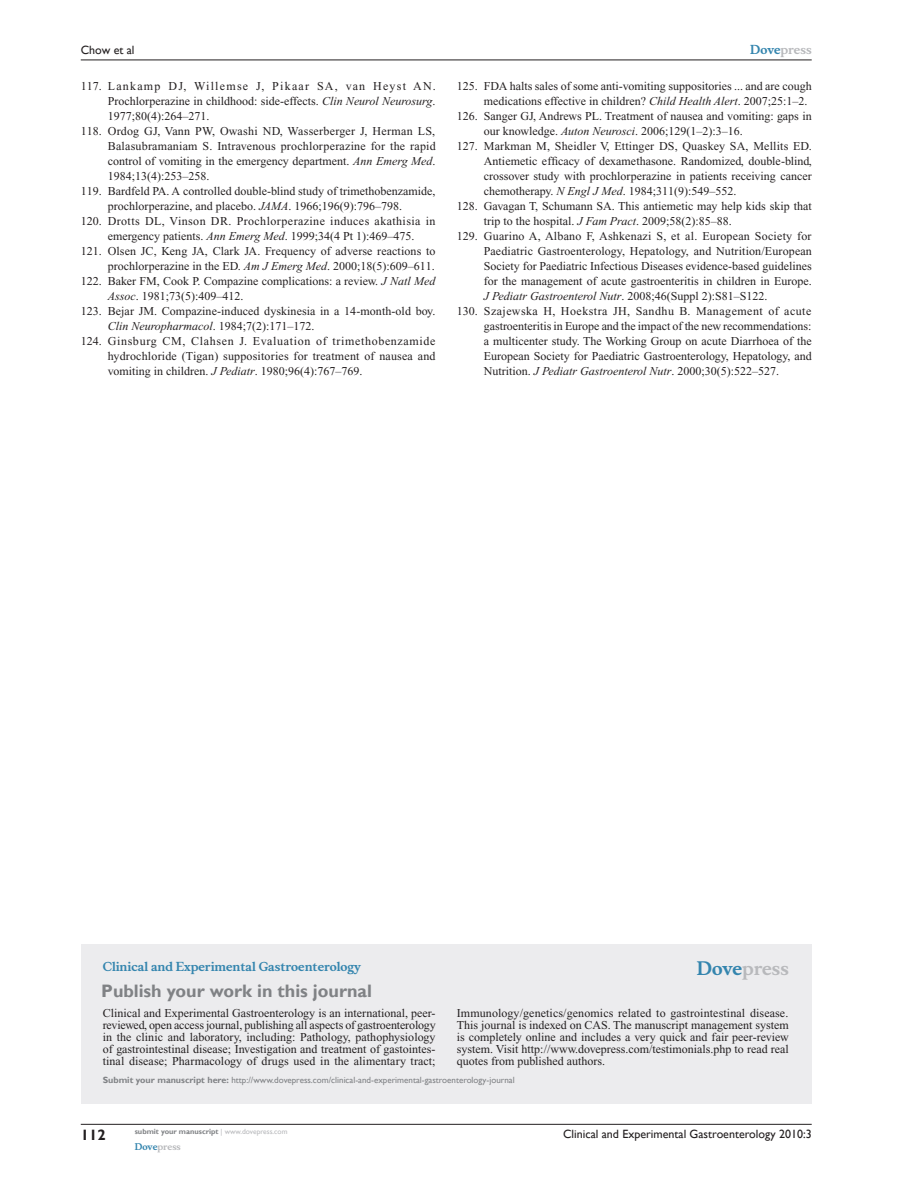
<style>
.page{position:relative;width:918px;height:1188px;background:#fff}
.page>*{position:absolute;margin:0;border:0;box-sizing:border-box;transform-origin:0 0}
.t1{font:700 18px "Gill Sans";color:#808285}
.t2{font:700 18px "Musee";color:#b8b9bc}
.t3{font:700 15px "Gill Sans";color:#231f20}
.t4{font:12px/12px "Times New Roman";color:#231f20;text-align:justify}
.t5{font:12px "Times New Roman";letter-spacing:.02em;color:#231f20}
.t6{font:12px "Times New Roman";letter-spacing:.035em;color:#231f20}
.t7{font:12px "Gill Sans";color:#231f20}
.t8{font:12px "Times New Roman";letter-spacing:.055em;color:#231f20}
.t9{font:12px "Times New Roman";letter-spacing:.04em;color:#231f20}
.t10{font:12px "Times New Roman";letter-spacing:.105em;color:#231f20}
.t11{font:700 12px "Musee";color:#3485ae}
.t12{font:700 12px "Musee";color:#b8b9bc}
.t13{font:9px "Gill Sans";color:#808285}
.t14{font:700 9px "Musee";color:#b8b9bc}
.t15{font:700 7.5px "Gill Sans";color:#808285}
.s1{font-style:italic}
.s2{color:#3485ae}
.s3{font-weight:700}
.s4{font-weight:400;color:#b8b9bc}
</style>
<div class="page">
<div style="left:81px;top:944px;width:731px;height:159px;background:#ececee"></div>
<hr style="left:81px;top:1124px;width:731px;height:1px;background:#231f20">
<hr style="left:81px;top:60px;width:731px;height:1px;background:#231f20">
<p class="t7" style="left:81px;top:43px;width:55px">Chow et al</p>
<p class="t10" style="left:81px;top:80px;width:357px">117. Lankamp DJ, Willemse J, Pikaar SA, van Heyst AN.</p>
<p class="t4" style="left:108px;top:95px;width:329px">Prochlorperazine in childhood: side-effects. <span class="s1">Clin Neurol Neurosurg</span>.</p>
<p class="t4" style="left:108px;top:110px;width:103px">1977;80(4):264–271.</p>
<p class="t5" style="left:81px;top:125px;width:356px">118. Ordog GJ, Vann PW, Owashi ND, Wasserberger J, Herman LS,</p>
<p class="t5" style="left:108px;top:140px;width:330px">Balasubramaniam S. Intravenous prochlorperazine for the rapid</p>
<p class="t4" style="left:108px;top:155px;width:329px">control of vomiting in the emergency department. <span class="s1">Ann Emerg Med</span>.</p>
<p class="t4" style="left:108px;top:170px;width:103px">1984;13(4):253–258.</p>
<p class="t4" style="left:81px;top:185px;width:356px">119. Bardfeld PA. A controlled double-blind study of trimethobenzamide,</p>
<p class="t4" style="left:108px;top:200px;width:296px">prochlorperazine, and placebo. <span class="s1">JAMA</span>. 1966;196(9):796–798.</p>
<p class="t6" style="left:81px;top:215px;width:356px">120. Drotts DL, Vinson DR. Prochlorperazine induces akathisia in</p>
<p class="t4" style="left:108px;top:230px;width:308px">emergency patients. <span class="s1">Ann Emerg Med</span>. 1999;34(4 Pt 1):469–475.</p>
<p class="t4" style="left:81px;top:245px;width:356px">121. Olsen JC, Keng JA, Clark JA. Frequency of adverse reactions to</p>
<p class="t4" style="left:108px;top:260px;width:328px">prochlorperazine in the ED. <span class="s1">Am J Emerg Med</span>. 2000;18(5):609–611.</p>
<p class="t4" style="left:81px;top:275px;width:356px">122. Baker FM, Cook P. Compazine complications: a review. <span class="s1">J Natl Med</span></p>
<p class="t4" style="left:108px;top:290px;width:137px"><span class="s1">Assoc</span>. 1981;73(5):409–412.</p>
<p class="t4" style="left:81px;top:305px;width:356px">123. Bejar JM. Compazine-induced dyskinesia in a 14-month-old boy.</p>
<p class="t4" style="left:108px;top:320px;width:208px"><span class="s1">Clin Neuropharmacol</span>. 1984;7(2):171–172.</p>
<p class="t8" style="left:81px;top:335px;width:356px">124. Ginsburg CM, Clahsen J. Evaluation of trimethobenzamide</p>
<p class="t4" style="left:108px;top:350px;width:329px">hydrochloride (Tigan) suppositories for treatment of nausea and</p>
<p class="t4" style="left:108px;top:365px;width:256px">vomiting in children. <span class="s1">J Pediatr</span>. 1980;96(4):767–769.</p>
<p class="t12" style="left:750px;top:43px;width:63px"><span class="s2">Dove</span>press</p>
<p class="t4" style="left:457px;top:80px;width:356px">125. FDA halts sales of some anti-vomiting suppositories ... and are cough</p>
<p class="t4" style="left:484px;top:95px;width:325px">medications effective in children? <span class="s1">Child Health Alert</span>. 2007;25:1–2.</p>
<p class="t4" style="left:457px;top:110px;width:356px">126. Sanger GJ, Andrews PL. Treatment of nausea and vomiting: gaps in</p>
<p class="t4" style="left:484px;top:125px;width:261px">our knowledge. <span class="s1">Auton Neurosci</span>. 2006;129(1–2):3–16.</p>
<p class="t4" style="left:457px;top:140px;width:356px">127. Markman M, Sheidler V, Ettinger DS, Quaskey SA, Mellits ED.</p>
<p class="t4" style="left:484px;top:155px;width:329px">Antiemetic efficacy of dexamethasone. Randomized, double-blind,</p>
<p class="t4" style="left:484px;top:170px;width:329px">crossover study with prochlorperazine in patients receiving cancer</p>
<p class="t4" style="left:484px;top:185px;width:254px">chemotherapy. <span class="s1">N Engl J Med</span>. 1984;311(9):549–552.</p>
<p class="t4" style="left:457px;top:200px;width:356px">128. Gavagan T, Schumann SA. This antiemetic may help kids skip that</p>
<p class="t4" style="left:484px;top:215px;width:249px">trip to the hospital. <span class="s1">J Fam Pract</span>. 2009;58(2):85–88.</p>
<p class="t5" style="left:457px;top:230px;width:356px">129. Guarino A, Albano F, Ashkenazi S, et al. European Society for</p>
<p class="t4" style="left:484px;top:245px;width:330px">Paediatric Gastroenterology, Hepatology, and Nutrition/European</p>
<p class="t4" style="left:484px;top:260px;width:329px">Society for Paediatric Infectious Diseases evidence-based guidelines</p>
<p class="t4" style="left:484px;top:275px;width:329px">for the management of acute gastroenteritis in children in Europe.</p>
<p class="t4" style="left:484px;top:290px;width:285px"><span class="s1">J Pediatr Gastroenterol Nutr</span>. 2008;46(Suppl 2):S81–S122.</p>
<p class="t9" style="left:457px;top:305px;width:356px">130. Szajewska H, Hoekstra JH, Sandhu B. Management of acute</p>
<p class="t4" style="left:484px;top:320px;width:329px">gastroenteritis in Europe and the impact of the new recommendations:</p>
<p class="t4" style="left:484px;top:335px;width:329px">a multicenter study. The Working Group on acute Diarrhoea of the</p>
<p class="t4" style="left:484px;top:350px;width:329px">European Society for Paediatric Gastroenterology, Hepatology, and</p>
<p class="t4" style="left:484px;top:365px;width:297px">Nutrition. <span class="s1">J Pediatr Gastroenterol Nutr</span>. 2000;30(5):522–527.</p>
<p class="t11" style="left:103px;top:959px;width:260px">Clinical and Experimental Gastroenterology</p>
<h1 class="t1" style="left:101px;top:980px;width:272px">Publish your work in this journal</h1>
<h1 class="t2" style="left:697px;top:958px;width:94px"><span class="s2">Dove</span>press</h1>
<p class="t4" style="left:103px;top:1007px;width:334px">Clinical and Experimental Gastroenterology is an international, peer&shy;reviewed, open access journal, publishing all aspects of gastroenterology in the clinic and laboratory, including: Pathology, pathophysiology of gastrointestinal disease; Investigation and treatment of gastointes&shy;tinal disease; Pharmacology of drugs used in the alimentary tract;</p>
<p class="t4" style="left:457px;top:1007px;width:333px">Immunology/genetics/genomics related to gastrointestinal disease.<br>This journal is indexed on CAS. The manuscript management system is completely online and includes a very quick and fair peer-review system. Visit http://www.dovepress.com/testimonials.php to read real quotes from published authors.</p>
<p class="t13" style="left:103px;top:1075px;width:413px"><span class="s3">Submit your manuscript here:</span> http://www.dovepress.com/clinical-and-experimental-gastroenterology-journal</p>
<p class="t3" style="left:81px;top:1126px;width:26px">112</p>
<p class="t15" style="left:135px;top:1127px;width:154px">submit your manuscript <span class="s4">| www.dovepress.com</span></p>
<p class="t14" style="left:135px;top:1141px;width:48px"><span class="s2">Dove</span>press</p>
<p class="t7" style="left:563px;top:1127px;width:250px">Clinical and Experimental Gastroenterology 2010:3</p>
</div>
